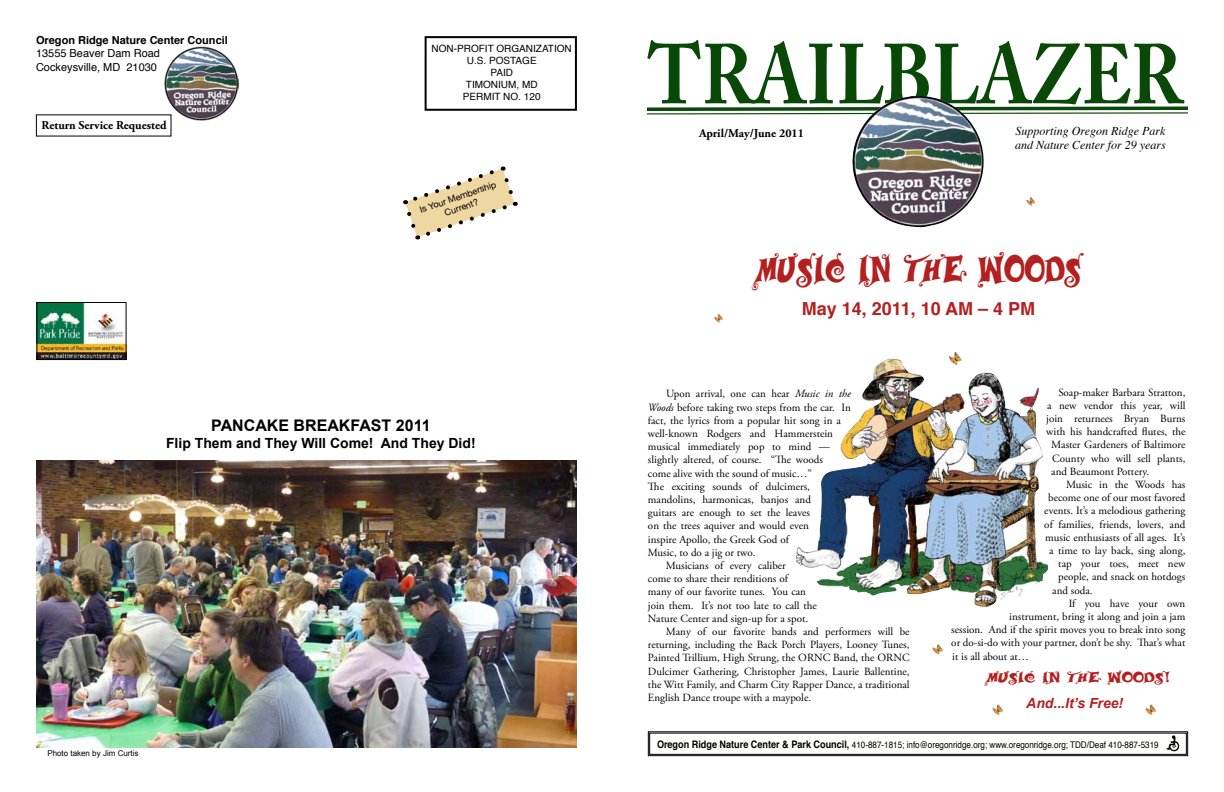
<style>
.page{position:relative;width:1224px;height:792px;background:#fff}
.page>*{position:absolute;margin:0;border:0;box-sizing:border-box;transform-origin:0 0}
.t1{font:700 84px "Adobe Caslon Pro";color:#0a4808;scale:.86 1}
.t2{font:35.1px "Musicals";color:#b42020}
.t3{font:700 18px "Helvetica";color:#b42020}
.t4{font:700 16px "Arial";color:#000}
.t5{font:700 14px "Arial";color:#000}
.t6{font:14px "Musicals";color:#b42020;scale:1.34 1}
.t7{font:italic 700 14px "Arial";color:#b42020}
.t8{font:italic 12px/14.4px "Times";color:#000}
.t9{font:700 12px "Adobe Garamond Pro";color:#000}
.t10{font:11px "Adobe Garamond Pro";color:#000}
.t11{font:11px/13.2px "Helvetica";color:#000}
.t12{font:700 11px "Helvetica";color:#000}
.t13{font:10px/12px "Helvetica";color:#000;text-align:center}
.t14{font:9.2px "Helvetica";color:#000;scale:.88 1}
.t15{font:9px/10.8px "Helvetica Neue";color:#000;text-align:center}
.t16{font:8px "Arial";color:#000}
.s1{font-style:italic}
.s2{font-weight:700;font-size:10.4px}
</style>
<div class="page">
<img style="left:164px;top:46px;width:74px;height:74px">
<svg style="left:404px;top:167px;width:112px;height:72px"></svg>
<div style="left:425px;top:36px;width:152px;height:75px;border:2px solid #000"></div>
<svg style="left:648px;top:731px;width:540px;height:25px"></svg>
<div style="left:649px;top:733px;width:538px;height:22px;border:1px solid #000"></div>
<svg style="left:647px;top:106px;width:541px;height:9px"></svg>
<img style="left:1164px;top:735px;width:20px;height:20px">
<img style="left:39px;top:304px;width:85px;height:54px">
<div style="left:37px;top:302px;width:89px;height:58px;border:1px solid #000"></div>
<img style="left:796px;top:352px;width:252px;height:255px">
<svg style="left:714px;top:314px;width:9px;height:8px"></svg>
<svg style="left:932px;top:644px;width:11px;height:11px"></svg>
<svg style="left:1026px;top:197px;width:9px;height:9px"></svg>
<svg style="left:1145px;top:704px;width:11px;height:11px"></svg>
<svg style="left:992px;top:704px;width:11px;height:11px"></svg>
<img style="left:37px;top:461px;width:540px;height:287px">
<img style="left:851px;top:96px;width:134px;height:132px">
<p class="t12" style="left:36px;top:32px;width:193px">Oregon Ridge Nature Center Council</p>
<p class="t11" style="left:36px;top:47px;width:126px">13555 Beaver Dam Road<br>Cockeysville, MD 21030</p>
<p class="t13" style="left:432px;top:43px;width:142px">NON-PROFIT ORGANIZATION<br>U.S. POSTAGE<br>PAID<br>TIMONIUM, MD<br>PERMIT NO. 120</p>
<p class="t9" style="left:42px;top:118px;width:126px">Return Service Requested</p>
<p class="t15" style="left:418px;top:205px;width:82px;rotate:-19deg">Is Your Membership<br>Current?</p>
<h3 class="t4" style="left:211px;top:415px;width:221px">PANCAKE BREAKFAST 2011</h3>
<p class="t5" style="left:166px;top:434px;width:311px">Flip Them and They Will Come! And They Did!</p>
<p class="t16" style="left:47px;top:748px;width:93px">Photo taken by Jim Curtis</p>
<h1 class="t1" style="left:648px;top:25px;width:624px">TRAILBLAZER</h1>
<p class="t9" style="left:699px;top:126px;width:107px">April/May/June 2011</p>
<p class="t8" style="left:1015px;top:123px;width:152px">Supporting Oregon Ridge Park and Nature Center for 29 years</p>
<h2 class="t2" style="left:755px;top:252px;width:328px">MUSIC IN THE WOODS</h2>
<h3 class="t3" style="left:802px;top:294px;width:235px">May 14, 2011, 10 AM – 4 PM</h3>
<p class="t10" style="left:666px;top:387px;width:186px">Upon arrival, one can hear <span class="s1">Music in the</span></p>
<p class="t10" style="left:648px;top:400px;width:204px"><span class="s1">Woods</span> before taking two steps from the car. In</p>
<p class="t10" style="left:648px;top:414px;width:195px">fact, the lyrics from a popular hit song in a</p>
<p class="t10" style="left:648px;top:427px;width:187px">well-known Rodgers and Hammerstein</p>
<p class="t10" style="left:648px;top:440px;width:184px">musical immediately pop to mind —</p>
<p class="t10" style="left:648px;top:453px;width:177px">slightly altered, of course. “The woods</p>
<p class="t10" style="left:648px;top:466px;width:165px">come alive with the sound of music…”</p>
<p class="t10" style="left:648px;top:480px;width:164px">The exciting sounds of dulcimers,</p>
<p class="t10" style="left:648px;top:493px;width:164px">mandolins, harmonicas, banjos and</p>
<p class="t10" style="left:648px;top:506px;width:164px">guitars are enough to set the leaves</p>
<p class="t10" style="left:648px;top:519px;width:162px">on the trees aquiver and would even</p>
<p class="t10" style="left:648px;top:532px;width:143px">inspire Apollo, the Greek God of</p>
<p class="t10" style="left:648px;top:546px;width:109px">Music, to do a jig or two.</p>
<p class="t10" style="left:666px;top:559px;width:121px">Musicians of every caliber</p>
<p class="t10" style="left:648px;top:572px;width:141px">come to share their renditions of</p>
<p class="t10" style="left:648px;top:585px;width:159px">many of our favorite tunes. You can</p>
<p class="t10" style="left:648px;top:598px;width:171px">join them. It’s not too late to call the</p>
<p class="t10" style="left:648px;top:612px;width:162px">Nature Center and sign-up for a spot.</p>
<p class="t10" style="left:666px;top:625px;width:245px">Many of our favorite bands and performers will be</p>
<p class="t10" style="left:648px;top:638px;width:263px">returning, including the Back Porch Players, Looney Tunes,</p>
<p class="t10" style="left:648px;top:651px;width:263px">Painted Trillium, High Strung, the ORNC Band, the ORNC</p>
<p class="t10" style="left:648px;top:664px;width:263px">Dulcimer Gathering, Christopher James, Laurie Ballentine,</p>
<p class="t10" style="left:648px;top:678px;width:263px">the Witt Family, and Charm City Rapper Dance, a traditional</p>
<p class="t10" style="left:648px;top:691px;width:165px">English Dance troupe with a maypole.</p>
<p class="t10" style="left:1058px;top:386px;width:129px">Soap-maker Barbara Stratton,</p>
<p class="t10" style="left:1047px;top:399px;width:140px">a new vendor this year, will</p>
<p class="t10" style="left:1046px;top:412px;width:141px">join returnees Bryan Burns</p>
<p class="t10" style="left:1046px;top:425px;width:141px">with his handcrafted flutes, the</p>
<p class="t10" style="left:1051px;top:438px;width:136px">Master Gardeners of Baltimore</p>
<p class="t10" style="left:1052px;top:452px;width:135px">County who will sell plants,</p>
<p class="t10" style="left:1051px;top:465px;width:99px">and Beaumont Pottery.</p>
<p class="t10" style="left:1066px;top:478px;width:121px">Music in the Woods has</p>
<p class="t10" style="left:1048px;top:491px;width:139px">become one of our most favored</p>
<p class="t10" style="left:1044px;top:504px;width:143px">events. It’s a melodious gathering</p>
<p class="t10" style="left:1044px;top:518px;width:143px">of families, friends, lovers, and</p>
<p class="t10" style="left:1045px;top:531px;width:142px">music enthusiasts of all ages. It’s</p>
<p class="t10" style="left:1049px;top:544px;width:138px">a time to lay back, sing along,</p>
<p class="t10" style="left:1058px;top:557px;width:129px">tap your toes, meet new</p>
<p class="t10" style="left:1058px;top:570px;width:129px">people, and snack on hotdogs</p>
<p class="t10" style="left:1052px;top:584px;width:42px">and soda.</p>
<p class="t10" style="left:1069px;top:597px;width:118px">If you have your own</p>
<p class="t10" style="left:1009px;top:610px;width:178px">instrument, bring it along and join a jam</p>
<p class="t10" style="left:951px;top:623px;width:236px">session. And if the spirit moves you to break into song</p>
<p class="t10" style="left:951px;top:636px;width:236px">or do-si-do with your partner, don’t be shy. That’s what</p>
<p class="t10" style="left:952px;top:650px;width:78px">it is all about at…</p>
<p class="t6" style="left:986px;top:670px;width:138px">MUSIC IN THE WOODS!</p>
<p class="t7" style="left:1026px;top:694px;width:98px">And...It’s Free!</p>
<p class="t14" style="left:657px;top:738px;width:572px"><span class="s2">Oregon Ridge Nature Center &amp; Park Council,</span> 410-887-1815; info@oregonridge.org; www.oregonridge.org; TDD/Deaf 410-887-5319</p>
</div>
